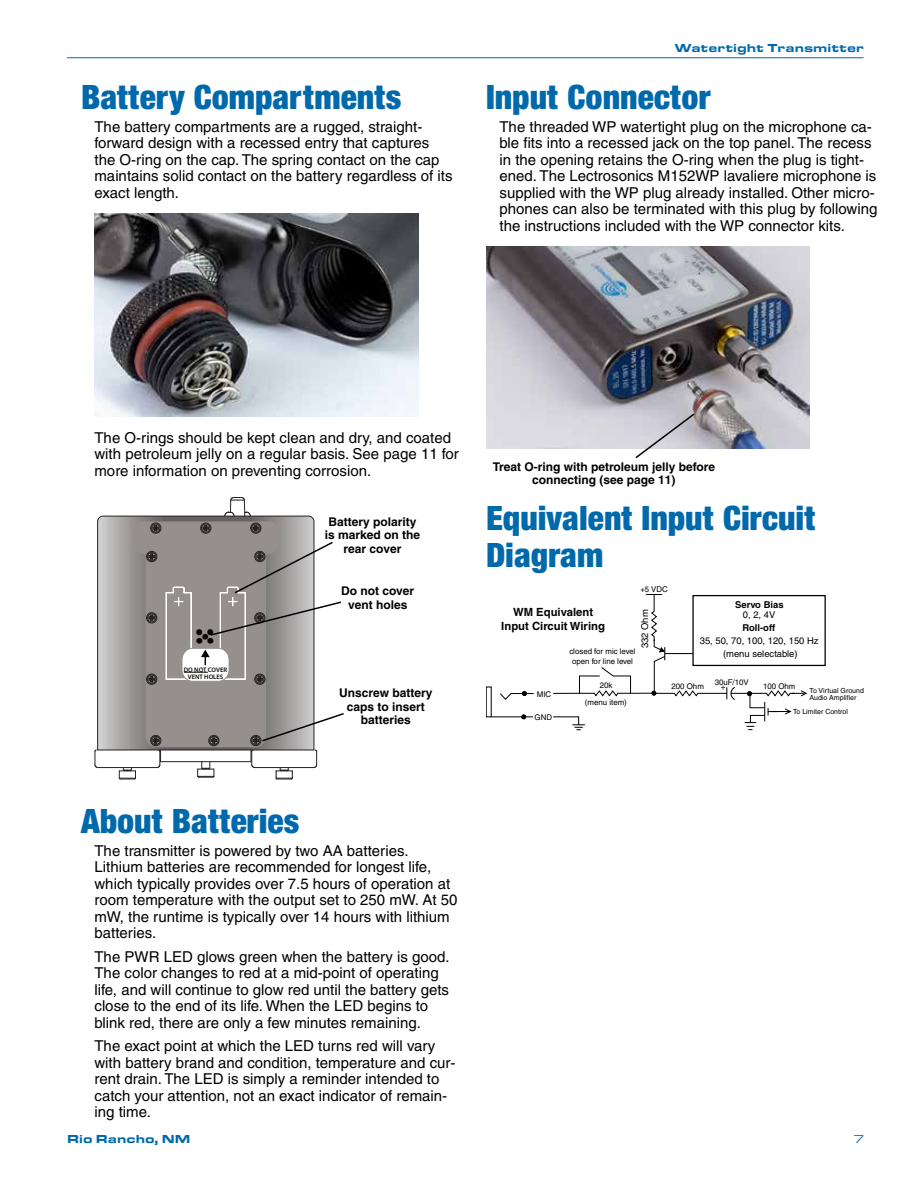
<style>
.page{position:relative;width:918px;height:1188px;background:#fff}
.page>*{position:absolute;margin:0;border:0;box-sizing:border-box;transform-origin:0 0}
.t1{font:900 condensed 36px/37.5px "Sans";color:#0069ac}
.t2{font:27.6px "Myriad Pro";color:#080504}
.t3{font:15px/16.5px "Helvetica";color:#000}
.t4{font:700 12px/13.5px "Helvetica";color:#000;text-align:center}
.t5{font:900 12px "Eurostile Extended";color:#0069ac}
.t6{font:12px "Eurostile Extended";color:#0069ac}
.t7{font:700 11.25px/13.5px "Helvetica";color:#000;text-align:center}
.t8{font:9.45px "Helvetica";color:#000}
.t9{font:700 9.45px "Helvetica";color:#000}
.t10{font:7.95px "Helvetica";color:#000}
.t11{font:7.8px/9.4px "Helvetica";color:#000;text-align:center}
.t12{font:7.05px "Helvetica";color:#000}
.t13{font:600 6.6px/7.8px "Myriad Pro";color:#080504;text-align:center}
</style>
<div class="page">
<hr style="left:67px;top:57px;width:797px;height:1px;background:#0069ac">
<img style="left:486px;top:246px;width:324px;height:202px">
<svg style="left:634px;top:412px;width:62px;height:47px"></svg>
<div style="left:692px;top:595px;width:134px;height:71px;border:1px solid #000"></div>
<div style="left:486px;top:687px;width:5px;height:30px;border:1px solid #000"></div>
<svg style="left:491px;top:594px;width:317px;height:136px"></svg>
<img style="left:94px;top:213px;width:324px;height:204px">
<svg style="left:94px;top:749px;width:4px;height:19px"></svg>
<hr style="left:98px;top:767px;width:59px;height:1px;background:#252120">
<svg style="left:97px;top:516px;width:21px;height:235px;background:#bab8b9"></svg>
<svg style="left:118px;top:497px;width:226px;height:283px"></svg>
<h1 class="t1" style="left:81px;top:77px;width:322px">Battery Compartments</h1>
<p class="t3" style="left:94px;top:118px;width:360px">The battery compartments are a rugged, straight&shy;forward design with a recessed entry that captures the O-ring on the cap. The spring contact on the cap maintains solid contact on the battery regardless of its exact length.</p>
<p class="t5" style="left:675px;top:41px;width:191px">Watertight Transmitter</p>
<h1 class="t1" style="left:486px;top:77px;width:226px">Input Connector</h1>
<p class="t3" style="left:500px;top:118px;width:379px">The threaded WP watertight plug on the microphone ca&shy;ble fits into a recessed jack on the top panel. The recess in the opening retains the O-ring when the plug is tight&shy;ened. The Lectrosonics M152WP lavaliere microphone is supplied with the WP plug already installed. Other micro&shy;phones can also be terminated with this plug by following the instructions included with the WP connector kits.</p>
<p class="t3" style="left:94px;top:429px;width:366px">The O-rings should be kept clean and dry, and coated with petroleum jelly on a regular basis. See page 11 for more information on preventing corrosion.</p>
<p class="t4" style="left:325px;top:514px;width:97px">Battery polarity is marked on the rear cover</p>
<h2 class="t2" style="left:196px;top:622px;width:21px"><sup>•</sup>•• <sup>•</sup>•</h2>
<p class="t13" style="left:184px;top:665px;width:45px">DO NOT COVER<br>VENT HOLES</p>
<p class="t4" style="left:341px;top:584px;width:75px">Do not cover vent holes</p>
<p class="t4" style="left:339px;top:686px;width:95px">Unscrew battery caps to insert batteries</p>
<p class="t4" style="left:493px;top:460px;width:224px">Treat O-ring with petroleum jelly before connecting (see page 11)</p>
<h1 class="t1" style="left:486px;top:498px;width:331px">Equivalent Input Circuit<br>Diagram</h1>
<p class="t10" style="left:640px;top:585px;width:29px">+5 VDC</p>
<p class="t7" style="left:501px;top:605px;width:105px">WM Equivalent<br>Input Circuit Wiring</p>
<p class="t8" style="left:639px;top:648px;width:40px;rotate:-90deg">332 Ohm</p>
<p class="t11" style="left:569px;top:647px;width:68px">closed for mic level open for line level</p>
<p class="t11" style="left:585px;top:697px;width:43px">(menu item)</p>
<p class="t10" style="left:600px;top:681px;width:14px">20k</p>
<p class="t10" style="left:537px;top:689px;width:16px">MIC</p>
<p class="t10" style="left:535px;top:712px;width:19px">GND</p>
<p class="t9" style="left:735px;top:599px;width:50px">Servo Bias</p>
<p class="t8" style="left:743px;top:609px;width:34px">0, 2, 4V</p>
<p class="t8" style="left:700px;top:635px;width:120px">35, 50, 70, 100, 120, 150 Hz</p>
<p class="t11" style="left:715px;top:677px;width:36px">30uF/10V</p>
<p class="t9" style="left:742px;top:622px;width:34px">Roll-off</p>
<p class="t8" style="left:723px;top:648px;width:76px">(menu selectable)</p>
<p class="t10" style="left:672px;top:682px;width:34px">200 Ohm</p>
<p class="t10" style="left:763px;top:681px;width:34px">100 Ohm</p>
<p class="t10" style="left:718px;top:690px;width:6px;rotate:-90deg">+</p>
<p class="t12" style="left:810px;top:686px;width:56px">To Virtual Ground</p>
<p class="t12" style="left:810px;top:693px;width:48px">Audio Amplifier</p>
<p class="t12" style="left:793px;top:707px;width:56px">To Limiter Control</p>
<h1 class="t1" style="left:81px;top:801px;width:220px">About Batteries</h1>
<p class="t3" style="left:94px;top:842px;width:364px">The transmitter is powered by two AA batteries.<br>Lithium batteries are recommended for longest life, which typically provides over 7.5 hours of operation at room temperature with the output set to 250 mW. At 50 mW, the runtime is typically over 14 hours with lithium batteries.</p>
<p class="t3" style="left:94px;top:948px;width:357px">The PWR LED glows green when the battery is good.<br>The color changes to red at a mid-point of operating life, and will continue to glow red until the battery gets close to the end of its life. When the LED begins to blink red, there are only a few minutes remaining.</p>
<p class="t3" style="left:94px;top:1037px;width:363px">The exact point at which the LED turns red will vary with battery brand and condition, temperature and cur&shy;rent drain. The LED is simply a reminder intended to catch your attention, not an exact indicator of remain&shy;ing time.</p>
<p class="t5" style="left:67px;top:1132px;width:125px">Rio Rancho, NM</p>
<p class="t6" style="left:854px;top:1133px;width:12px">7</p>
</div>
